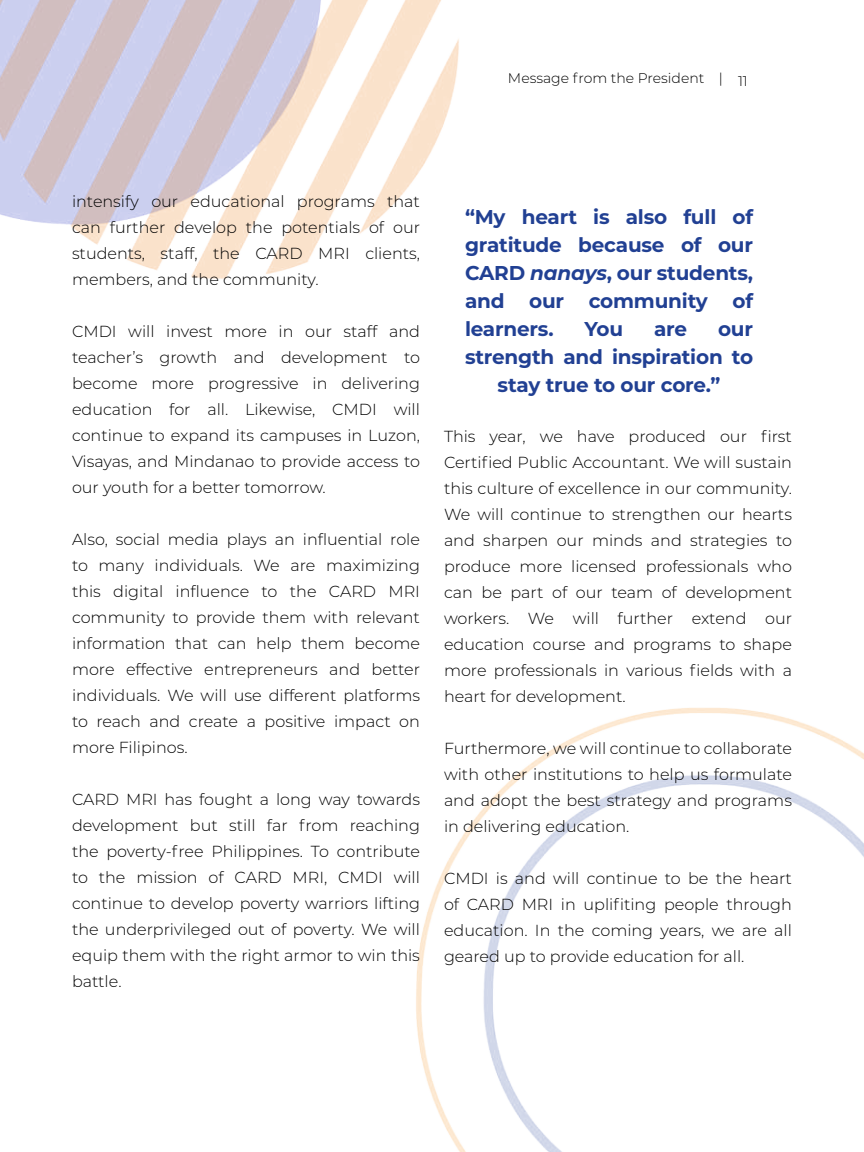
<style>
.page{position:relative;width:864px;height:1152px;background:#fff}
.page>*{position:absolute;margin:0;border:0;box-sizing:border-box;transform-origin:0 0}
.t1{font:700 20px/28px "Montserrat";letter-spacing:-.01em;color:#214093;text-align:justify}
.t2{font:300 16px/26px "Montserrat";color:#000;text-align:justify}
.t3{font:300 14px "Montserrat";color:#000}
.s1{font-style:italic}
</style>
<div class="page">
<img style="left:0;top:0;width:864px;height:1152px">
<svg style="left:734px;top:72px;width:16px;height:18px"></svg>
<p class="t3" style="left:508px;top:69px;width:216px">Message from the President |</p>
<p class="t3" style="left:738px;top:71px;width:11px">11</p>
<p class="t2" style="left:72px;top:188px;width:350px">intensify our educational programs that can further develop the potentials of our students, staff, the CARD MRI clients, members, and the community.</p>
<p class="t2" style="left:72px;top:318px;width:350px">CMDI will invest more in our staff and teacher’s growth and development to become more progressive in delivering education for all. Likewise, CMDI will continue to expand its campuses in Luzon, Visayas, and Mindanao to provide access to our youth for a better tomorrow.</p>
<p class="t2" style="left:72px;top:526px;width:350px">Also, social media plays an influential role to many individuals. We are maximizing this digital influence to the CARD MRI community to provide them with relevant information that can help them become more effective entrepreneurs and better individuals. We will use different platforms to reach and create a positive impact on more Filipinos.</p>
<p class="t2" style="left:72px;top:786px;width:350px">CARD MRI has fought a long way towards development but still far from reaching the poverty-free Philippines. To contribute to the mission of CARD MRI, CMDI will continue to develop poverty warriors lifting the underprivileged out of poverty. We will equip them with the right armor to win this battle.</p>
<p class="t1" style="left:465px;top:202px;width:290px">“My heart is also full of gratitude because of our CARD <span class="s1">nanays</span>, our students, and our community of learners.</p>
<p class="t1" style="left:585px;top:314px;width:40px">You</p>
<p class="t1" style="left:654px;top:314px;width:34px">are</p>
<p class="t1" style="left:718px;top:314px;width:37px">our</p>
<p class="t1" style="left:465px;top:342px;width:290px">strength and inspiration to</p>
<p class="t1" style="left:498px;top:370px;width:224px">stay true to our core.”</p>
<p class="t2" style="left:444px;top:423px;width:350px">This year, we have produced our first Certified Public Accountant. We will sustain this culture of excellence in our community.<br>We will continue to strengthen our hearts and sharpen our minds and strategies to produce more licensed professionals who can be part of our team of development workers. We will further extend our education course and programs to shape more professionals in various fields with a heart for development.</p>
<p class="t2" style="left:444px;top:735px;width:350px">Furthermore, we will continue to collaborate with other institutions to help us formulate and adopt the best strategy and programs in delivering education.</p>
<p class="t2" style="left:444px;top:865px;width:350px">CMDI is and will continue to be the heart of CARD MRI in uplifiting people through education. In the coming years, we are all geared up to provide education for all.</p>
</div>
